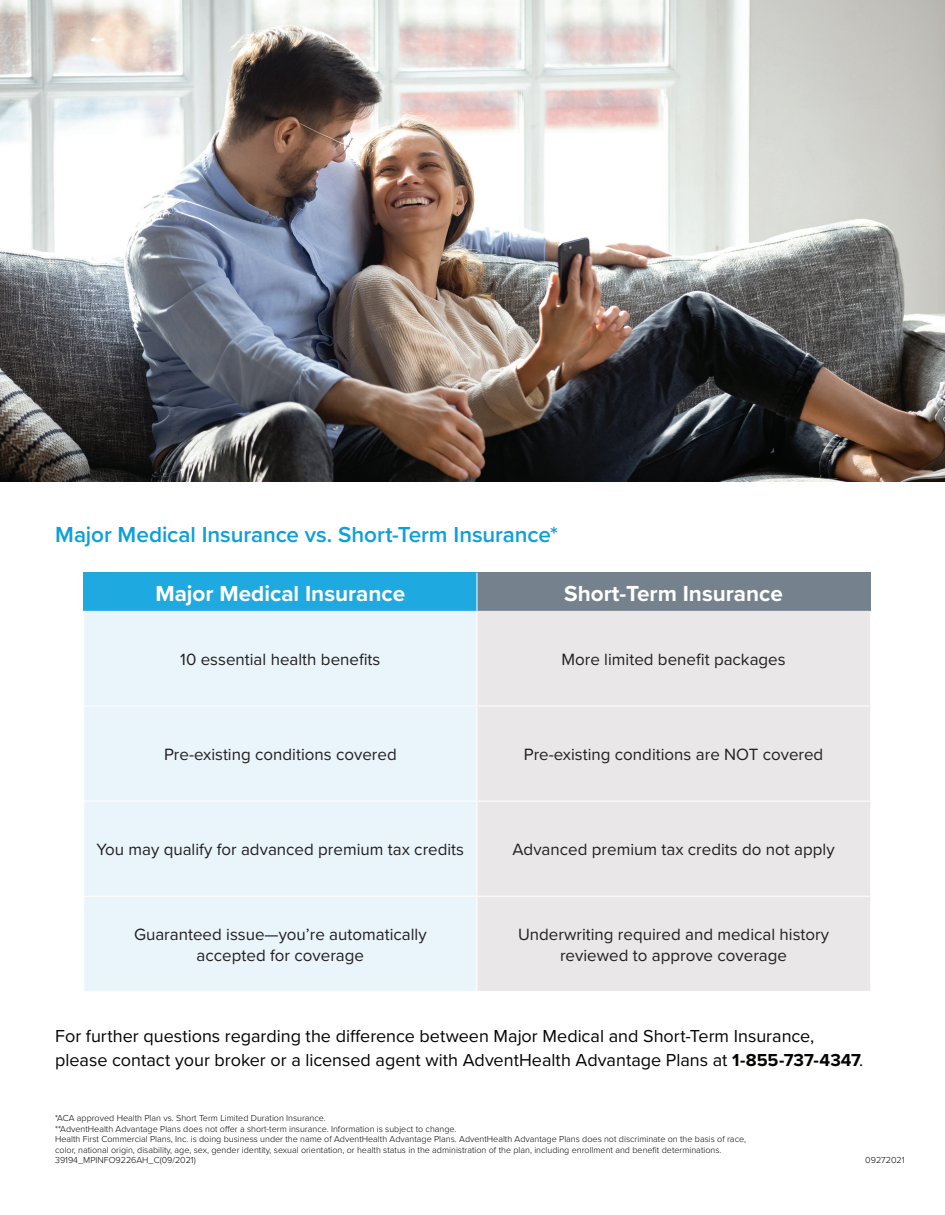
<style>
.page{position:relative;width:945px;height:1215px;background:#fff}
.page>*{position:absolute;margin:0;border:0;box-sizing:border-box;transform-origin:0 0}
.t1{font:600 22.5px "Proxima Nova";letter-spacing:-.005em;color:#0c9fdc}
.t2{font:700 22.5px "Proxima Nova";color:#fff}
.t3{font:18px/24px "Proxima Nova";color:#040503}
.t4{font:16.95px/20.2px "Proxima Nova";color:#231f20;text-align:center}
.t5{font:300 9px/10.5px "Proxima Nova";color:#040503}
.s1{font-weight:700}
</style>
<div class="page">
<div style="left:84px;top:573px;width:393px;height:38px;background:#1fa9e1"></div>
<div style="left:477px;top:573px;width:393px;height:38px;background:#75828d"></div>
<div style="left:84px;top:611px;width:393px;height:380px;background:#eaf4fb"></div>
<div style="left:477px;top:611px;width:393px;height:380px;background:#eae7e8"></div>
<hr style="left:477px;top:573px;width:1px;height:38px;background:#fff">
<hr style="left:477px;top:611px;width:1px;height:94px;background:#fff">
<hr style="left:477px;top:707px;width:1px;height:93px;background:#fff">
<hr style="left:477px;top:802px;width:1px;height:94px;background:#fff">
<hr style="left:477px;top:897px;width:1px;height:94px;background:#fff">
<hr style="left:83px;top:706px;width:394px;height:1px;background:#fff">
<hr style="left:477px;top:706px;width:393px;height:1px;background:#fff">
<hr style="left:83px;top:801px;width:394px;height:1px;background:#fff">
<hr style="left:477px;top:801px;width:393px;height:1px;background:#fff">
<hr style="left:83px;top:896px;width:394px;height:1px;background:#fff">
<hr style="left:477px;top:896px;width:393px;height:1px;background:#fff">
<img style="left:0;top:0;width:945px;height:481px">
<p class="t1" style="left:55px;top:518px;width:504px">Major Medical Insurance vs. Short-Term Insurance*</p>
<p class="t2" style="left:155px;top:576px;width:251px">Major Medical Insurance</p>
<p class="t2" style="left:564px;top:576px;width:220px">Short-Term Insurance</p>
<p class="t4" style="left:180px;top:649px;width:202px">10 essential health benefits</p>
<p class="t4" style="left:561px;top:649px;width:226px">More limited benefit packages</p>
<p class="t4" style="left:164px;top:744px;width:234px">Pre-existing conditions covered</p>
<p class="t4" style="left:524px;top:744px;width:301px">Pre-existing conditions are NOT covered</p>
<p class="t4" style="left:97px;top:839px;width:369px">You may qualify for advanced premium tax credits</p>
<p class="t4" style="left:513px;top:839px;width:324px">Advanced premium tax credits do not apply</p>
<p class="t4" style="left:134px;top:924px;width:294px">Guaranteed issue—you’re automatically accepted for coverage</p>
<p class="t4" style="left:518px;top:924px;width:313px">Underwriting required and medical history reviewed to approve coverage</p>
<p class="t3" style="left:55px;top:1023px;width:810px">For further questions regarding the difference between Major Medical and Short-Term Insurance, please contact your broker or a licensed agent with AdventHealth Advantage Plans at <span class="s1">1-855-737-4347</span>.</p>
<p class="t5" style="left:55px;top:1112px;width:272px">*ACA approved Health Plan vs. Short Term Limited Duration Insurance.</p>
<p class="t5" style="left:55px;top:1123px;width:403px">**AdventHealth Advantage Plans does not offer a short-term insurance. Information is subject to change.</p>
<p class="t5" style="left:55px;top:1133px;width:692px">Health First Commercial Plans, Inc. is doing business under the name of AdventHealth Advantage Plans. AdventHealth Advantage Plans does not discriminate on the basis of race, color, national origin, disability, age, sex, gender identity, sexual orientation, or health status in the administration of the plan, including enrollment and benefit determinations.<br>39194_MPINFO9226AH_C(09/2021)</p>
<p class="t5" style="left:865px;top:1154px;width:41px">09272021</p>
</div>
